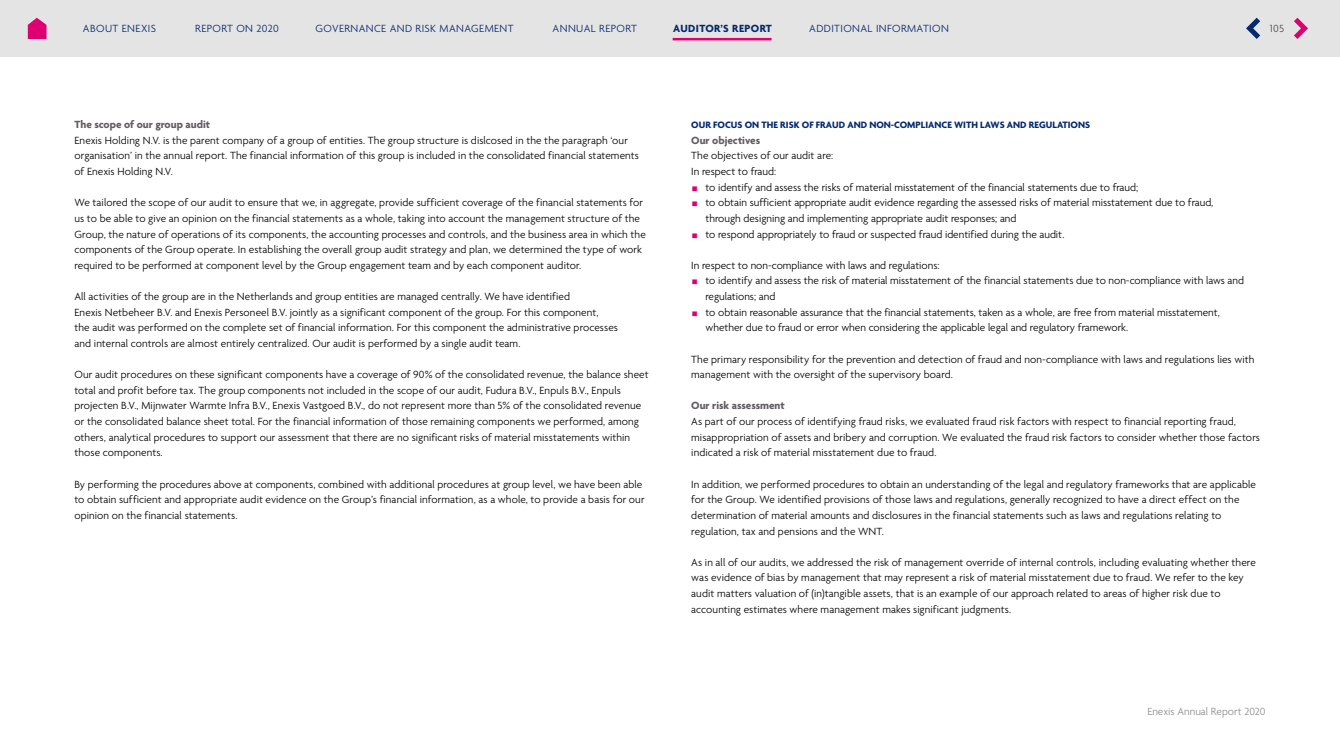
<style>
.page{position:relative;width:1340px;height:755px;background:#fff}
.page>*{position:absolute;margin:0;border:0;box-sizing:border-box;transform-origin:0 0}
.Paragraph_Body{font:300 11.25px/15.6px "Agenda";letter-spacing:.005em;color:#000}
.t1{font:300 11.25px "Agenda";letter-spacing:.035em;color:#04296c}
.Paragraph_Body_list{font:300 11.25px "Agenda";color:#000}
.Header_5{font:700 11.25px "Agenda";color:#635d63}
.t2{font:300 11.25px "Agenda";color:#8d8d8d}
.t3{font:700 11.25px "Agenda";letter-spacing:.035em;color:#04296c}
.t4{font:11.25px "Agenda";color:#635d63}
.Header_4{font:700 10px "Agenda";color:#04296c}
</style>
<div class="page">
<div style="left:0;top:0;width:1339px;height:57px;background:#e4e4e4"></div>
<svg style="left:1294px;top:18px;width:13px;height:21px"></svg>
<svg style="left:1246px;top:18px;width:14px;height:21px"></svg>
<svg style="left:28px;top:18px;width:18px;height:21px"></svg>
<hr style="left:672px;top:38px;width:99px;height:2px;background:#de0073">
<p class="t1" style="left:83px;top:23px;width:75px">ABOUT ENEXIS</p>
<p class="t1" style="left:195px;top:23px;width:85px">REPORT ON 2020</p>
<p class="t1" style="left:315px;top:23px;width:200px">GOVERNANCE AND RISK MANAGEMENT</p>
<p class="t1" style="left:552px;top:23px;width:86px">ANNUAL REPORT</p>
<p class="t3" style="left:673px;top:23px;width:100px">AUDITOR’S REPORT</p>
<p class="t1" style="left:809px;top:23px;width:141px">ADDITIONAL INFORMATION</p>
<p class="t4" style="left:1269px;top:22px;width:16px">105</p>
<p class="Header_5" style="left:74px;top:118px;width:137px">The scope of our group audit</p>
<p class="Paragraph_Body" style="left:74px;top:133px;width:566px">Enexis Holding N.V. is the parent company of a group of entities. The group structure is dislcosed in the the paragraph ‘our organisation’ in the annual report. The financial information of this group is included in the consolidated financial statements of Enexis Holding N.V.</p>
<p class="Paragraph_Body" style="left:74px;top:195px;width:573px">We tailored the scope of our audit to ensure that we, in aggregate, provide sufficient coverage of the financial statements for us to be able to give an opinion on the financial statements as a whole, taking into account the management structure of the Group, the nature of operations of its components, the accounting processes and controls, and the business area in which the components of the Group operate. In establishing the overall group audit strategy and plan, we determined the type of work required to be performed at component level by the Group engagement team and by each component auditor.</p>
<p class="Paragraph_Body" style="left:74px;top:289px;width:545px">All activities of the group are in the Netherlands and group entities are managed centrally. We have identified<br>Enexis Netbeheer B.V. and Enexis Personeel B.V. jointly as a significant component of the group. For this component,<br>the audit was performed on the complete set of financial information. For this component the administrative processes and internal controls are almost entirely centralized. Our audit is performed by a single audit team.</p>
<p class="Paragraph_Body" style="left:74px;top:367px;width:576px">Our audit procedures on these significant components have a coverage of 90% of the consolidated revenue, the balance sheet total and profit before tax. The group components not included in the scope of our audit, Fudura B.V., Enpuls B.V., Enpuls projecten B.V., Mijnwater Warmte Infra B.V., Enexis Vastgoed B.V., do not represent more than 5% of the consolidated revenue or the consolidated balance sheet total. For the financial information of those remaining components we performed, among others, analytical procedures to support our assessment that there are no significant risks of material misstatements within those components.</p>
<p class="Paragraph_Body" style="left:74px;top:477px;width:571px">By performing the procedures above at components, combined with additional procedures at group level, we have been able to obtain sufficient and appropriate audit evidence on the Group’s financial information, as a whole, to provide a basis for our opinion on the financial statements.</p>
<p class="Header_4" style="left:691px;top:119px;width:400px">OUR FOCUS ON THE RISK OF FRAUD AND NON-COMPLIANCE WITH LAWS AND REGULATIONS</p>
<p class="Header_5" style="left:691px;top:134px;width:70px">Our objectives</p>
<p class="Paragraph_Body" style="left:691px;top:149px;width:143px">The objectives of our audit are:</p>
<p class="Paragraph_Body_list" style="left:691px;top:165px;width:86px">In respect to fraud:</p>
<p class="Paragraph_Body" style="left:705px;top:180px;width:434px">to identify and assess the risks of material misstatement of the financial statements due to fraud;</p>
<p class="Paragraph_Body" style="left:705px;top:195px;width:509px">to obtain sufficient appropriate audit evidence regarding the assessed risks of material misstatement due to fraud, through designing and implementing appropriate audit responses; and</p>
<p class="Paragraph_Body" style="left:705px;top:227px;width:360px">to respond appropriately to fraud or suspected fraud identified during the audit.</p>
<p class="Paragraph_Body_list" style="left:691px;top:259px;width:250px">In respect to non-compliance with laws and regulations:</p>
<p class="Paragraph_Body" style="left:705px;top:274px;width:540px">to identify and assess the risk of material misstatement of the financial statements due to non-compliance with laws and regulations; and</p>
<p class="Paragraph_Body" style="left:705px;top:305px;width:516px">to obtain reasonable assurance that the financial statements, taken as a whole, are free from material misstatement, whether due to fraud or error when considering the applicable legal and regulatory framework.</p>
<p class="Paragraph_Body" style="left:691px;top:352px;width:564px">The primary responsibility for the prevention and detection of fraud and non-compliance with laws and regulations lies with management with the oversight of the supervisory board.</p>
<p class="Header_5" style="left:691px;top:400px;width:95px">Our risk assessment</p>
<p class="Paragraph_Body" style="left:691px;top:414px;width:570px">As part of our process of identifying fraud risks, we evaluated fraud risk factors with respect to financial reporting fraud, misappropriation of assets and bribery and corruption. We evaluated the fraud risk factors to consider whether those factors indicated a risk of material misstatement due to fraud.</p>
<p class="Paragraph_Body" style="left:691px;top:477px;width:566px">In addition, we performed procedures to obtain an understanding of the legal and regulatory frameworks that are applicable for the Group. We identified provisions of those laws and regulations, generally recognized to have a direct effect on the determination of material amounts and disclosures in the financial statements such as laws and regulations relating to regulation, tax and pensions and the WNT.</p>
<p class="Paragraph_Body" style="left:691px;top:555px;width:566px">As in all of our audits, we addressed the risk of management override of internal controls, including evaluating whether there was evidence of bias by management that may represent a risk of material misstatement due to fraud. We refer to the key audit matters valuation of (in)tangible assets, that is an example of our approach related to areas of higher risk due to accounting estimates where management makes significant judgments.</p>
<p class="t2" style="left:1147px;top:705px;width:120px">Enexis Annual Report 2020</p>
</div>
